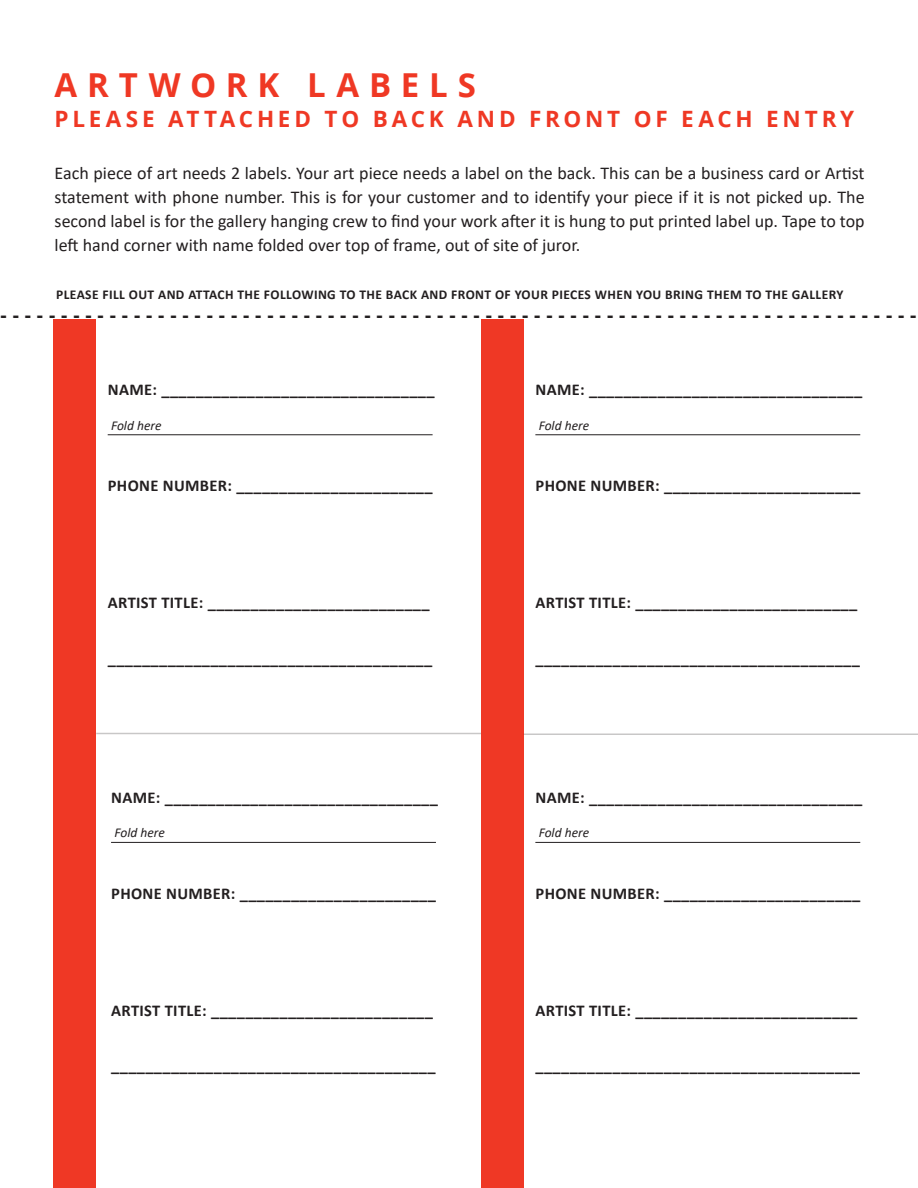
<style>
.page{position:relative;width:918px;height:1188px;background:#fff}
.page>*{position:absolute;margin:0;border:0;box-sizing:border-box;transform-origin:0 0}
.Pull_Text{font:700 33px "Open Sans";letter-spacing:.3em;color:#ef3824}
.Pull_Text-2{font:700 22.5px "Open Sans";letter-spacing:.165em;color:#ef3824}
.t1{font:700 19.5px "Open Sans";color:#231f20}
.t2{font:18px/24px "Calibri";color:#231f20;text-align:justify}
.t3{font:700 16.5px "Calibri";letter-spacing:.02em;color:#231f20}
.t4{font:700 13.5px "Calibri";letter-spacing:.03em;color:#231f20}
.t5{font:italic 13.5px "Calibri";color:#231f20}
</style>
<div class="page">
<div style="left:481px;top:320px;width:43px;height:868px;background:#ef3825"></div>
<hr style="left:524px;top:734px;width:394px;height:1px;background:#231f20">
<div style="left:53px;top:320px;width:43px;height:868px;background:#ef3825"></div>
<hr style="left:96px;top:733px;width:385px;height:1px;background:#231f20">
<hr style="left:108px;top:434px;width:325px;height:1px;background:#231f20">
<hr style="left:535px;top:434px;width:325px;height:1px;background:#231f20">
<hr style="left:111px;top:842px;width:325px;height:1px;background:#231f20">
<hr style="left:535px;top:842px;width:325px;height:1px;background:#231f20">
<p class="Pull_Text" style="left:55px;top:62px;width:423px">ARTWORK LABELS</p>
<p class="Pull_Text-2" style="left:55px;top:103px;width:801px">PLEASE ATTACHED TO BACK AND FRONT OF EACH ENTRY</p>
<p class="t2" style="left:55px;top:160px;width:811px">Each piece of art needs 2 labels. Your art piece needs a label on the back. This can be a business card or Artist statement with phone number. This is for your customer and to identify your piece if it is not picked up. The second label is for the gallery hanging crew to find your work after it is hung to put printed label up. Tape to top left hand corner with name folded over top of frame, out of site of juror.</p>
<p class="t4" style="left:56px;top:285px;width:789px">PLEASE FILL OUT AND ATTACH THE FOLLOWING TO THE BACK AND FRONT OF YOUR PIECES WHEN YOU BRING THEM TO THE GALLERY</p>
<p class="t1" style="left:1px;top:301px;width:917px">- - - - - - - - - - - - - - - - - - - - - - - - - - - - - - - - - - - - - - - - - - - - - - - - - - - - - - - - - - - - - - - - - - - - - - - - - - - -</p>
<p class="t3" style="left:108px;top:378px;width:328px">NAME: ________________________________</p>
<p class="t3" style="left:536px;top:378px;width:328px">NAME: ________________________________</p>
<p class="t5" style="left:111px;top:416px;width:52px">Fold here</p>
<p class="t5" style="left:539px;top:416px;width:52px">Fold here</p>
<p class="t3" style="left:108px;top:474px;width:326px">PHONE NUMBER: _______________________</p>
<p class="t3" style="left:536px;top:474px;width:326px">PHONE NUMBER: _______________________</p>
<p class="t3" style="left:108px;top:591px;width:323px">ARTIST TITLE: __________________________</p>
<p class="t3" style="left:536px;top:591px;width:323px">ARTIST TITLE: __________________________</p>
<p class="t3" style="left:108px;top:646px;width:326px">______________________________________</p>
<p class="t3" style="left:536px;top:646px;width:326px">______________________________________</p>
<p class="t3" style="left:111px;top:786px;width:328px">NAME: ________________________________</p>
<p class="t3" style="left:536px;top:786px;width:328px">NAME: ________________________________</p>
<p class="t5" style="left:114px;top:823px;width:52px">Fold here</p>
<p class="t5" style="left:539px;top:823px;width:52px">Fold here</p>
<p class="t3" style="left:111px;top:882px;width:326px">PHONE NUMBER: _______________________</p>
<p class="t3" style="left:536px;top:882px;width:326px">PHONE NUMBER: _______________________</p>
<p class="t3" style="left:111px;top:999px;width:323px">ARTIST TITLE: __________________________</p>
<p class="t3" style="left:536px;top:999px;width:323px">ARTIST TITLE: __________________________</p>
<p class="t3" style="left:111px;top:1054px;width:326px">______________________________________</p>
<p class="t3" style="left:536px;top:1054px;width:326px">______________________________________</p>
</div>
